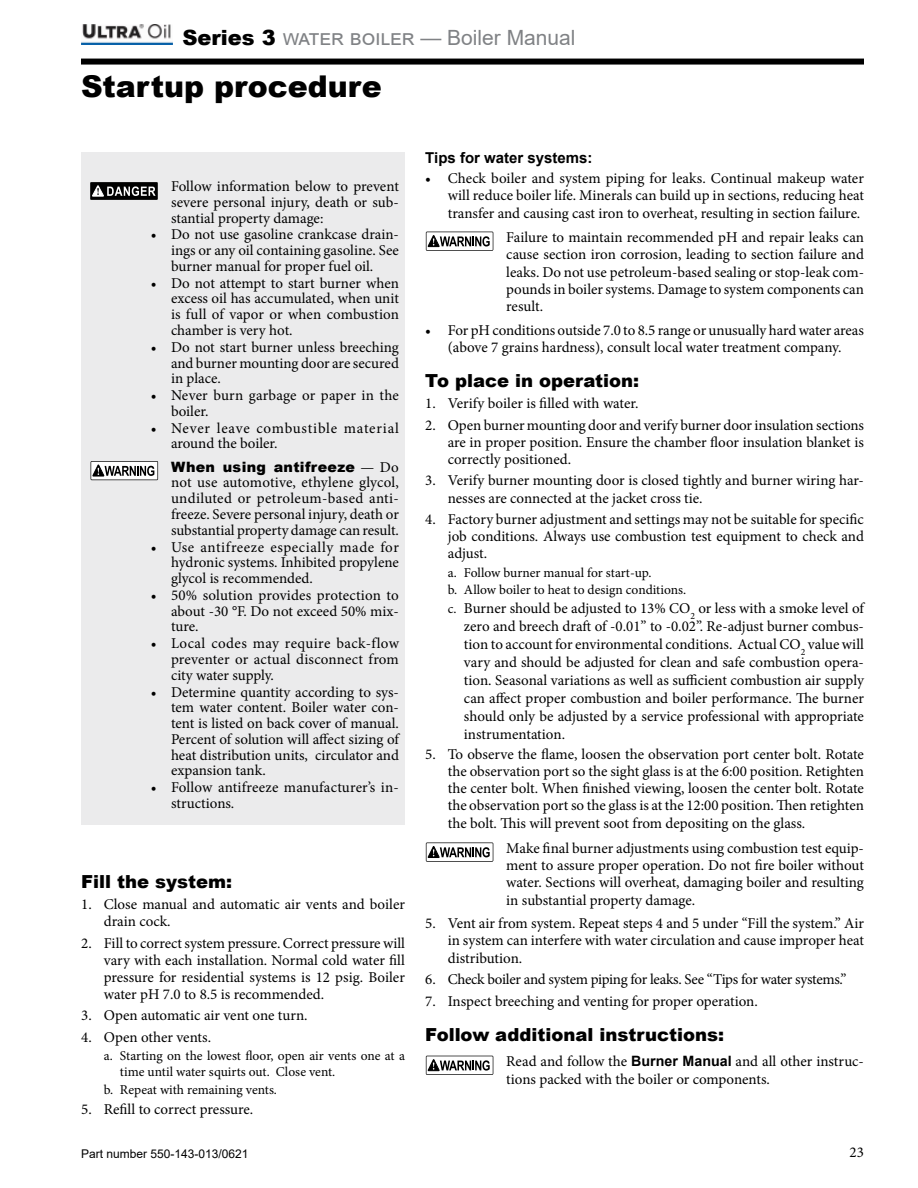
<style>
.page{position:relative;width:918px;height:1188px;background:#fff}
.page>*{position:absolute;margin:0;border:0;box-sizing:border-box;transform-origin:0 0}
.t1{font:900 30px "Arial";color:#000}
.t2{font:21px "Arial";color:#808285}
.t3{font:900 18px "Arial";color:#000}
.t4{font:15px/15.8px "Minion Pro";color:#000;text-align:justify}
.t5{font:15px "Minion Pro";letter-spacing:-.02em;color:#000}
.t6{font:15px/15.8px "Minion Pro";letter-spacing:.045em;color:#000}
.t7{font:700 15px "Arial";color:#000}
.t8{font:900 14.25px "Arial";letter-spacing:.02em;color:#000}
.t9{font:13.5px/17.4px "Minion Pro";color:#000}
.t10{font:12px "Arial";color:#000}
.s1{font-weight:900;color:#000}
.s2{font-family:"Minion Pro";font-weight:400;font-size:15px}
.s3{font-size:13.5px}
.s4{font-family:"Arial";font-weight:700;font-size:14.25px}
</style>
<div class="page">
<div style="left:81px;top:152px;width:324px;height:673px;background:#ebebec"></div>
<div style="left:81px;top:59px;width:783px;height:6px;background:#000"></div>
<svg style="left:426px;top:232px;width:67px;height:19px"></svg>
<svg style="left:426px;top:842px;width:67px;height:20px"></svg>
<svg style="left:426px;top:1056px;width:67px;height:19px"></svg>
<svg style="left:90px;top:182px;width:68px;height:18px"></svg>
<svg style="left:91px;top:461px;width:67px;height:19px"></svg>
<img style="left:81px;top:24px;width:91px;height:21px">
<h2 class="t2" style="left:182px;top:23px;width:395px"><span class="s1">Series 3</span> water boiler — Boiler Manual</h2>
<h1 class="t1" style="left:81px;top:64px;width:302px">Startup procedure</h1>
<p class="t4" style="left:171px;top:178px;width:229px">Follow information below to prevent severe personal injury, death or sub&shy;stantial property damage:</p>
<p class="t4" style="left:171px;top:227px;width:229px;text-indent:-20px">• Do not use gasoline crankcase drain&shy;ings or any oil containing gasoline. See burner manual for proper fuel oil.</p>
<p class="t4" style="left:171px;top:275px;width:229px;text-indent:-20px">• Do not attempt to start burner when excess oil has accumulated, when unit is full of vapor or when combustion chamber is very hot.</p>
<p class="t4" style="left:171px;top:339px;width:229px;text-indent:-20px">• Do not start burner unless breeching and burner mounting door are secured in place.</p>
<p class="t4" style="left:171px;top:388px;width:229px;text-indent:-20px">• Never burn garbage or paper in the boiler.</p>
<p class="t6" style="left:171px;top:420px;width:229px;text-indent:-20px">• Never leave combustible material around the boiler.</p>
<p class="t8" style="left:171px;top:456px;width:229px">When using antifreeze <span class="s2">— Do</span></p>
<p class="t4" style="left:171px;top:475px;width:229px">not use automotive, ethylene glycol, undiluted or petroleum-based anti&shy;freeze. Severe personal injury, death or substantial property damage can result.</p>
<p class="t4" style="left:171px;top:539px;width:229px;text-indent:-20px">• Use antifreeze especially made for hydronic systems. Inhibited propylene glycol is recommended.</p>
<p class="t4" style="left:171px;top:587px;width:229px;text-indent:-20px">• 50% solution provides protection to about -30 °F. Do not exceed 50% mix&shy;ture.</p>
<p class="t4" style="left:171px;top:636px;width:230px;text-indent:-20px">• Local codes may require back-flow preventer or actual disconnect from city water supply.</p>
<p class="t4" style="left:171px;top:684px;width:229px;text-indent:-20px">• Determine quantity according to sys&shy;tem water content. Boiler water con&shy;tent is listed on back cover of manual.<br>Percent of solution will affect sizing of heat distribution units, circulator and expansion tank.</p>
<p class="t4" style="left:171px;top:780px;width:229px;text-indent:-20px">• Follow antifreeze manufacturer’s in&shy;structions.</p>
<p class="t3" style="left:81px;top:869px;width:152px">Fill the system:</p>
<p class="t4" style="left:104px;top:896px;width:303px;line-height:17px;text-indent:-22px">1. Close manual and automatic air vents and boiler drain cock.</p>
<p class="t4" style="left:104px;top:935px;width:303px;line-height:17px;text-indent:-22px">2. Fill to correct system pressure. Correct pressure will vary with each installation. Normal cold water fill pressure for residential systems is 12 psig. Boiler water pH 7.0 to 8.5 is recommended.</p>
<p class="t4" style="left:81px;top:1008px;width:228px">3. Open automatic air vent one turn.</p>
<p class="t4" style="left:81px;top:1029px;width:131px">4. Open other vents.</p>
<p class="t9" style="left:104px;top:1047px;width:303px">a. Starting on the lowest floor, open air vents one at a</p>
<p class="t9" style="left:120px;top:1063px;width:217px">time until water squirts out. Close vent.</p>
<p class="t9" style="left:104px;top:1081px;width:175px">b. Repeat with remaining vents.</p>
<p class="t4" style="left:81px;top:1101px;width:173px">5. Refill to correct pressure.</p>
<p class="t7" style="left:425px;top:147px;width:169px">Tips for water systems:</p>
<p class="t4" style="left:448px;top:170px;width:418px;line-height:17.1px;text-indent:-22px">• Check boiler and system piping for leaks. Continual makeup water will reduce boiler life. Minerals can build up in sections, reducing heat transfer and causing cast iron to overheat, resulting in section failure.</p>
<p class="t4" style="left:506px;top:229px;width:359px;line-height:17.1px">Failure to maintain recommended pH and repair leaks can cause section iron corrosion, leading to section failure and leaks. Do not use petroleum-based sealing or stop-leak com&shy;pounds in boiler systems. Damage to system components can result.</p>
<p class="t4" style="left:425px;top:321px;width:440px;line-height:17.1px;text-align:center">• For pH conditions outside 7.0 to 8.5 range or unusually hard water areas (above 7 grains hardness), consult local water treatment company.</p>
<p class="t3" style="left:425px;top:367px;width:215px">To place in operation:</p>
<p class="t4" style="left:425px;top:396px;width:215px">1. Verify boiler is filled with water.</p>
<p class="t4" style="left:448px;top:416px;width:418px;line-height:17.1px;text-indent:-22px">2. Open burner mounting door and verify burner door insulation sections are in proper position. Ensure the chamber floor insulation blanket is correctly positioned.</p>
<p class="t4" style="left:448px;top:472px;width:418px;line-height:17.1px;text-indent:-22px">3. Verify burner mounting door is closed tightly and burner wiring har&shy;nesses are connected at the jacket cross tie.</p>
<p class="t4" style="left:448px;top:511px;width:418px;line-height:17.1px;text-indent:-22px">4. Factory burner adjustment and settings may not be suitable for specific job conditions. Always use combustion test equipment to check and adjust.</p>
<p class="t9" style="left:448px;top:564px;width:240px">a. Follow burner manual for start-up.<br>b. Allow boiler to heat to design conditions.</p>
<p class="t4" style="left:464px;top:600px;width:402px;line-height:17.9px;text-indent:-16px"><span class="s3">c.</span> Burner should be adjusted to 13% CO<sub>2</sub> or less with a smoke level of zero and breech draft of -0.01” to -0.02”. Re-adjust burner combus&shy;tion to account for environmental conditions. Actual CO<sub>2</sub> value will vary and should be adjusted for clean and safe combustion opera&shy;tion. Seasonal variations as well as sufficient combustion air supply can affect proper combustion and boiler performance. The burner should only be adjusted by a service professional with appropriate instrumentation.</p>
<p class="t4" style="left:448px;top:746px;width:418px;line-height:17.1px;text-indent:-22px">5. To observe the flame, loosen the observation port center bolt. Rotate the observation port so the sight glass is at the 6:00 position. Retighten the center bolt. When finished viewing, loosen the center bolt. Rotate the observation port so the glass is at the 12:00 position. Then retighten the bolt. This will prevent soot from depositing on the glass.</p>
<p class="t4" style="left:506px;top:840px;width:359px;line-height:17.1px">Make final burner adjustments using combustion test equip&shy;ment to assure proper operation. Do not fire boiler without water. Sections will overheat, damaging boiler and resulting in substantial property damage.</p>
<p class="t4" style="left:448px;top:915px;width:418px;line-height:17.1px;text-indent:-22px">5. Vent air from system. Repeat steps 4 and 5 under “Fill the system.” Air in system can interfere with water circulation and cause improper heat distribution.</p>
<p class="t5" style="left:425px;top:969px;width:423px">6. Check boiler and system piping for leaks. See “Tips for water systems.”</p>
<p class="t4" style="left:425px;top:993px;width:334px">7. Inspect breeching and venting for proper operation.</p>
<p class="t3" style="left:425px;top:1021px;width:300px">Follow additional instructions:</p>
<p class="t4" style="left:506px;top:1053px;width:359px;line-height:17.1px">Read and follow the <span class="s4">Burner Manual</span> and all other instruc&shy;tions packed with the boiler or components.</p>
<p class="t10" style="left:81px;top:1145px;width:169px">Part number 550-143-013/0621</p>
<p class="t4" style="left:850px;top:1144px;width:16px">23</p>
</div>
